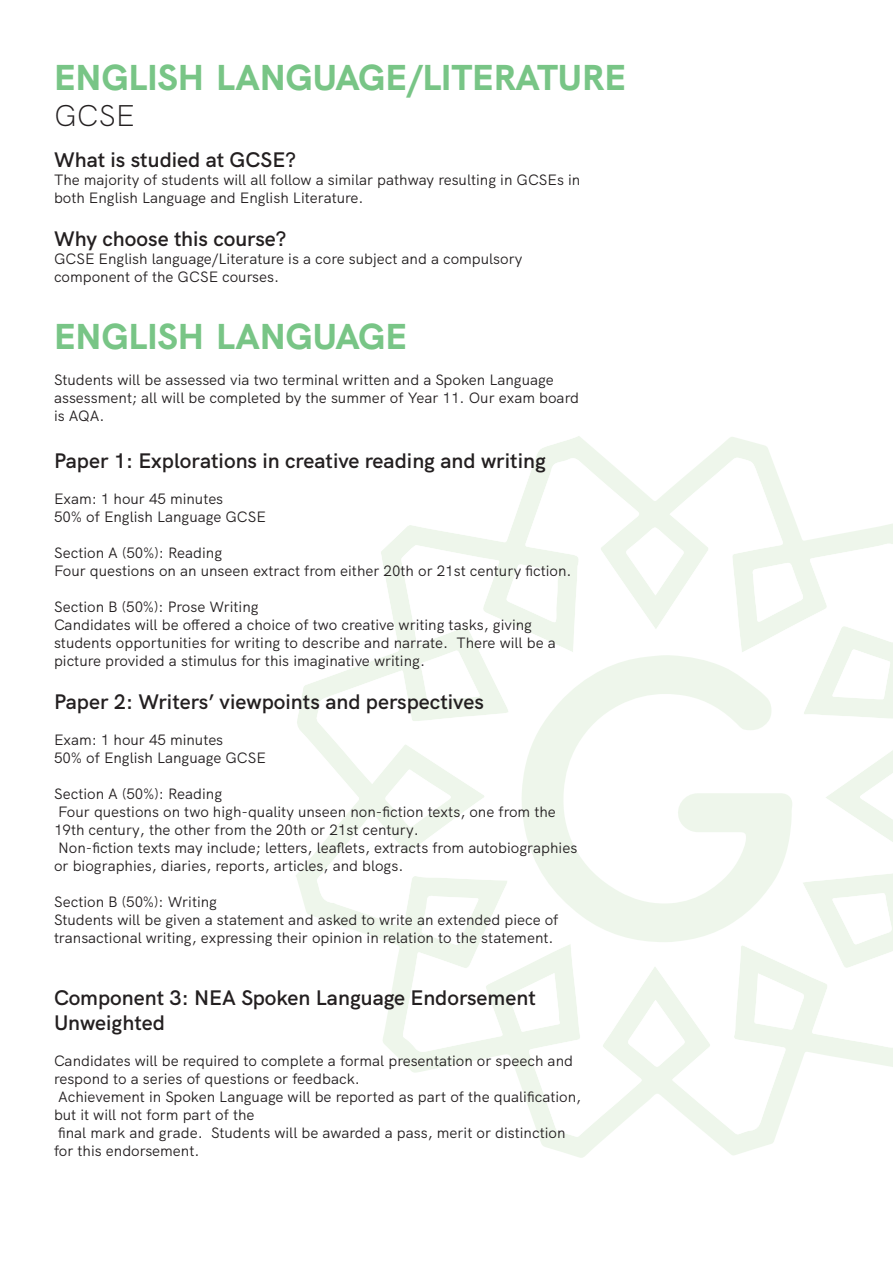
<style>
.page{position:relative;width:893px;height:1263px;background:#fff}
.page>*{position:absolute;margin:0;border:0;box-sizing:border-box;transform-origin:0 0}
.t1{font:800 36px "HK Grotesk";color:#78c586}
.t2{font:300 30px "HK Grotesk";color:#231f20}
.t3{font:600 21px "HK Grotesk";color:#231f20}
.t4{font:15px/18px "HK Grotesk";color:#231f20}
</style>
<div class="page">
<svg style="left:296px;top:436px;width:479px;height:722px"></svg>
<svg style="left:296px;top:436px;width:282px;height:439px"></svg>
<svg style="left:316px;top:458px;width:577px;height:679px"></svg>
<svg style="left:506px;top:564px;width:54px;height:58px"></svg>
<svg style="left:831px;top:893px;width:61px;height:51px"></svg>
<svg style="left:626px;top:527px;width:58px;height:68px"></svg>
<svg style="left:832px;top:649px;width:58px;height:50px"></svg>
<svg style="left:421px;top:651px;width:60px;height:50px"></svg>
<svg style="left:752px;top:563px;width:51px;height:59px"></svg>
<svg style="left:859px;top:768px;width:34px;height:57px"></svg>
<svg style="left:627px;top:1000px;width:58px;height:67px"></svg>
<svg style="left:385px;top:769px;width:67px;height:58px"></svg>
<svg style="left:509px;top:973px;width:51px;height:59px"></svg>
<svg style="left:422px;top:896px;width:57px;height:49px"></svg>
<svg style="left:754px;top:973px;width:50px;height:56px"></svg>
<svg style="left:521px;top:655px;width:273px;height:287px"></svg>
<p class="t1" style="left:54px;top:49px;width:574px">ENGLISH LANGUAGE/LITERATURE</p>
<p class="t2" style="left:54px;top:92px;width:82px">GCSE</p>
<p class="t3" style="left:54px;top:143px;width:243px">What is studied at GCSE?</p>
<p class="t4" style="left:54px;top:169px;width:528px">The majority of students will all follow a similar pathway resulting in GCSEs in both English Language and English Literature.</p>
<p class="t3" style="left:54px;top:222px;width:234px">Why choose this course?</p>
<p class="t4" style="left:54px;top:248px;width:470px">GCSE English language/Literature is a core subject and a compulsory component of the GCSE courses.</p>
<p class="t1" style="left:54px;top:309px;width:355px">ENGLISH LANGUAGE</p>
<p class="t4" style="left:54px;top:370px;width:526px">Students will be assessed via two terminal written and a Spoken Language assessment; all will be completed by the summer of Year 11. Our exam board is AQA.</p>
<p class="t3" style="left:54px;top:445px;width:493px">Paper 1: Explorations in creative reading and writing</p>
<p class="t4" style="left:54px;top:489px;width:171px">Exam: 1 hour 45 minutes</p>
<p class="t4" style="left:54px;top:507px;width:213px">50% of English Language GCSE</p>
<p class="t4" style="left:54px;top:543px;width:170px">Section A (50%): Reading</p>
<p class="t4" style="left:54px;top:561px;width:519px">Four questions on an unseen extract from either 20th or 21st century fiction.</p>
<p class="t4" style="left:54px;top:597px;width:206px">Section B (50%): Prose Writing</p>
<p class="t4" style="left:54px;top:615px;width:503px">Candidates will be offered a choice of two creative writing tasks, giving students opportunities for writing to describe and narrate. There will be a picture provided a stimulus for this imaginative writing.</p>
<p class="t3" style="left:54px;top:686px;width:431px">Paper 2: Writers’ viewpoints and perspectives</p>
<p class="t4" style="left:54px;top:730px;width:171px">Exam: 1 hour 45 minutes</p>
<p class="t4" style="left:54px;top:748px;width:213px">50% of English Language GCSE</p>
<p class="t4" style="left:54px;top:784px;width:170px">Section A (50%): Reading</p>
<p class="t4" style="left:54px;top:802px;width:503px">Four questions on two high-quality unseen non-fiction texts, one from the<br>19th century, the other from the 20th or 21st century.</p>
<p class="t4" style="left:54px;top:838px;width:525px">Non-fiction texts may include; letters, leaflets, extracts from autobiographies or biographies, diaries, reports, articles, and blogs.</p>
<p class="t4" style="left:54px;top:892px;width:165px">Section B (50%): Writing</p>
<p class="t4" style="left:54px;top:910px;width:506px">Students will be given a statement and asked to write an extended piece of transactional writing, expressing their opinion in relation to the statement.</p>
<p class="t3" style="left:54px;top:981px;width:483px">Component 3: NEA Spoken Language Endorsement</p>
<p class="t3" style="left:54px;top:1006px;width:113px">Unweighted</p>
<p class="t4" style="left:54px;top:1050px;width:520px">Candidates will be required to complete a formal presentation or speech and respond to a series of questions or feedback.</p>
<p class="t4" style="left:54px;top:1086px;width:529px">Achievement in Spoken Language will be reported as part of the qualification, but it will not form part of the</p>
<p class="t4" style="left:54px;top:1122px;width:513px">final mark and grade. Students will be awarded a pass, merit or distinction for this endorsement.</p>
</div>
